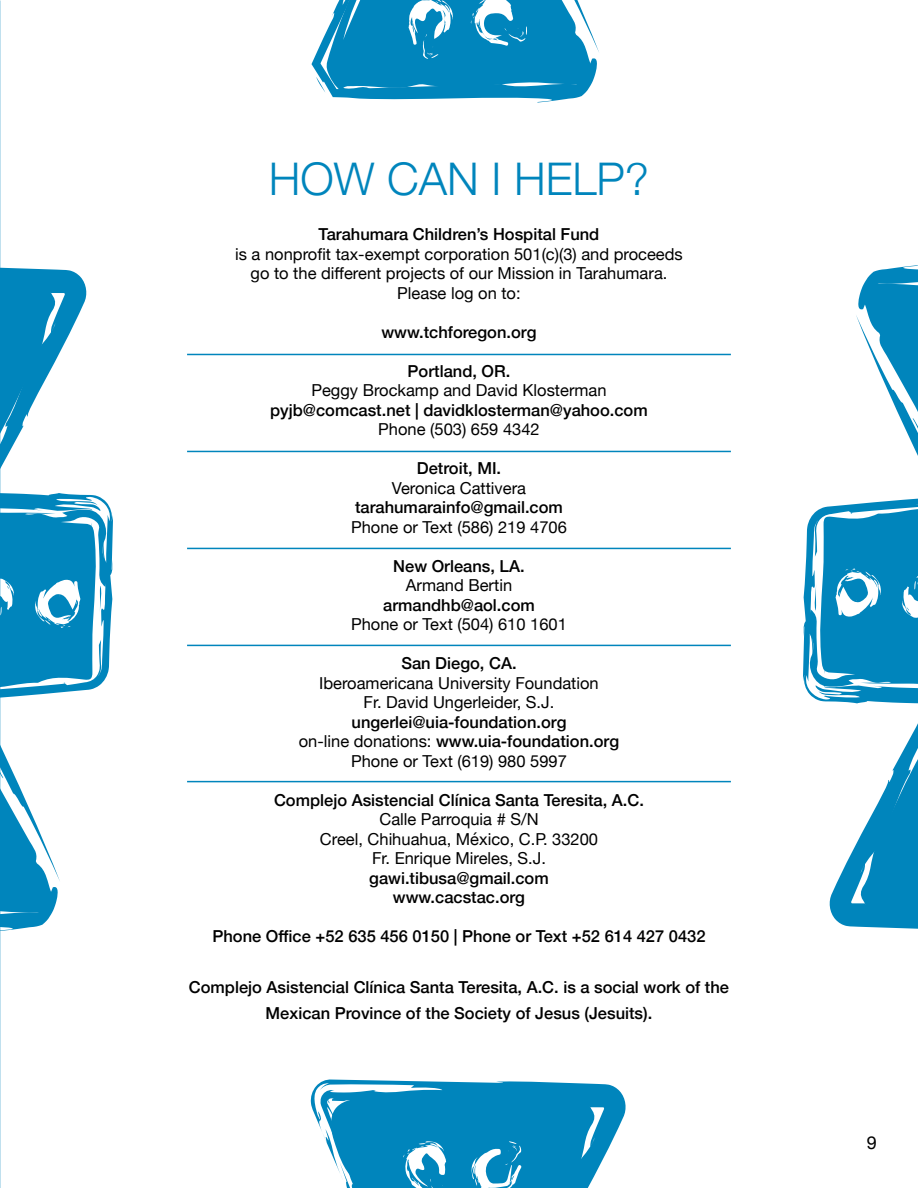
<style>
.page{position:relative;width:918px;height:1188px;background:#fff}
.page>*{position:absolute;margin:0;border:0;box-sizing:border-box;transform-origin:0 0}
.t1{font:300 45px "Helvetica Neue";color:#0085bc}
.t2{font:18px "Helvetica Neue";color:#000}
.t3{font:500 16.5px/19.5px "Helvetica Neue";color:#000;text-align:center}
.t4{font:16.5px/19.5px "Helvetica Neue";color:#000;text-align:center}
.s1{font-weight:400}
</style>
<div class="page">
<svg style="left:0;top:265px;width:113px;height:407px"></svg>
<svg style="left:0;top:511px;width:108px;height:420px"></svg>
<svg style="left:311px;top:0;width:288px;height:103px"></svg>
<svg style="left:310px;top:1079px;width:316px;height:109px"></svg>
<hr style="left:187px;top:354px;width:544px;height:1px;background:#0085bc">
<hr style="left:187px;top:451px;width:544px;height:1px;background:#0085bc">
<hr style="left:187px;top:548px;width:544px;height:1px;background:#0085bc">
<hr style="left:187px;top:645px;width:544px;height:1px;background:#0085bc">
<hr style="left:187px;top:781px;width:544px;height:1px;background:#0085bc">
<svg style="left:803px;top:524px;width:115px;height:405px"></svg>
<svg style="left:808px;top:265px;width:110px;height:421px"></svg>
<h1 class="t1" style="left:269px;top:143px;width:382px">HOW CAN I HELP?</h1>
<p class="t3" style="left:319px;top:223px;width:282px">Tarahumara Children’s Hospital Fund</p>
<p class="t4" style="left:235px;top:245px;width:449px">is a nonprofit tax-exempt corporation 501(c)(3) and proceeds go to the different projects of our Mission in Tarahumara.<br>Please log on to:</p>
<p class="t3" style="left:381px;top:321px;width:157px">www.tchforegon.org</p>
<p class="t3" style="left:408px;top:360px;width:104px">Portland, OR.</p>
<p class="t4" style="left:311px;top:382px;width:297px">Peggy Brockamp and David Klosterman</p>
<p class="t3" style="left:270px;top:399px;width:379px">pyjb@comcast.net | davidklosterman@yahoo.com</p>
<p class="t4" style="left:378px;top:421px;width:163px">Phone (503) 659 4342</p>
<p class="t3" style="left:417px;top:457px;width:86px">Detroit, MI.</p>
<p class="t4" style="left:392px;top:479px;width:136px">Veronica Cattivera</p>
<p class="t3" style="left:355px;top:496px;width:209px">tarahumarainfo@gmail.com</p>
<p class="t4" style="left:351px;top:518px;width:217px">Phone or Text (586) 219 4706</p>
<p class="t3" style="left:393px;top:555px;width:133px">New Orleans, LA.</p>
<p class="t4" style="left:406px;top:577px;width:108px">Armand Bertin</p>
<p class="t3" style="left:383px;top:594px;width:153px">armandhb@aol.com</p>
<p class="t4" style="left:351px;top:616px;width:217px">Phone or Text (504) 610 1601</p>
<p class="t3" style="left:401px;top:652px;width:117px">San Diego, CA.</p>
<p class="t4" style="left:319px;top:674px;width:281px">Iberoamericana University Foundation<br>Fr. David Ungerleider, S.J.</p>
<p class="t3" style="left:299px;top:711px;width:322px">ungerlei@uia-foundation.org<br><span class="s1">on-line donations:</span> www.uia-foundation.org<br><span class="s1">Phone or Text (619) 980 5997</span></p>
<p class="t3" style="left:274px;top:789px;width:371px">Complejo Asistencial Clínica Santa Teresita, A.C.</p>
<p class="t4" style="left:320px;top:811px;width:280px">Calle Parroquia # S/N<br>Creel, Chihuahua, México, C.P. 33200<br>Fr. Enrique Mireles, S.J.</p>
<p class="t3" style="left:369px;top:867px;width:181px">gawi.tibusa@gmail.com www.cacstac.org</p>
<p class="t3" style="left:212px;top:925px;width:495px">Phone Office +52 635 456 0150 | Phone or Text +52 614 427 0432</p>
<p class="t3" style="left:189px;top:973px;width:542px;line-height:25.5px">Complejo Asistencial Clínica Santa Teresita, A.C. is a social work of the<br>Mexican Province of the Society of Jesus (Jesuits).</p>
<p class="t2" style="left:867px;top:1130px;width:12px">9</p>
</div>
